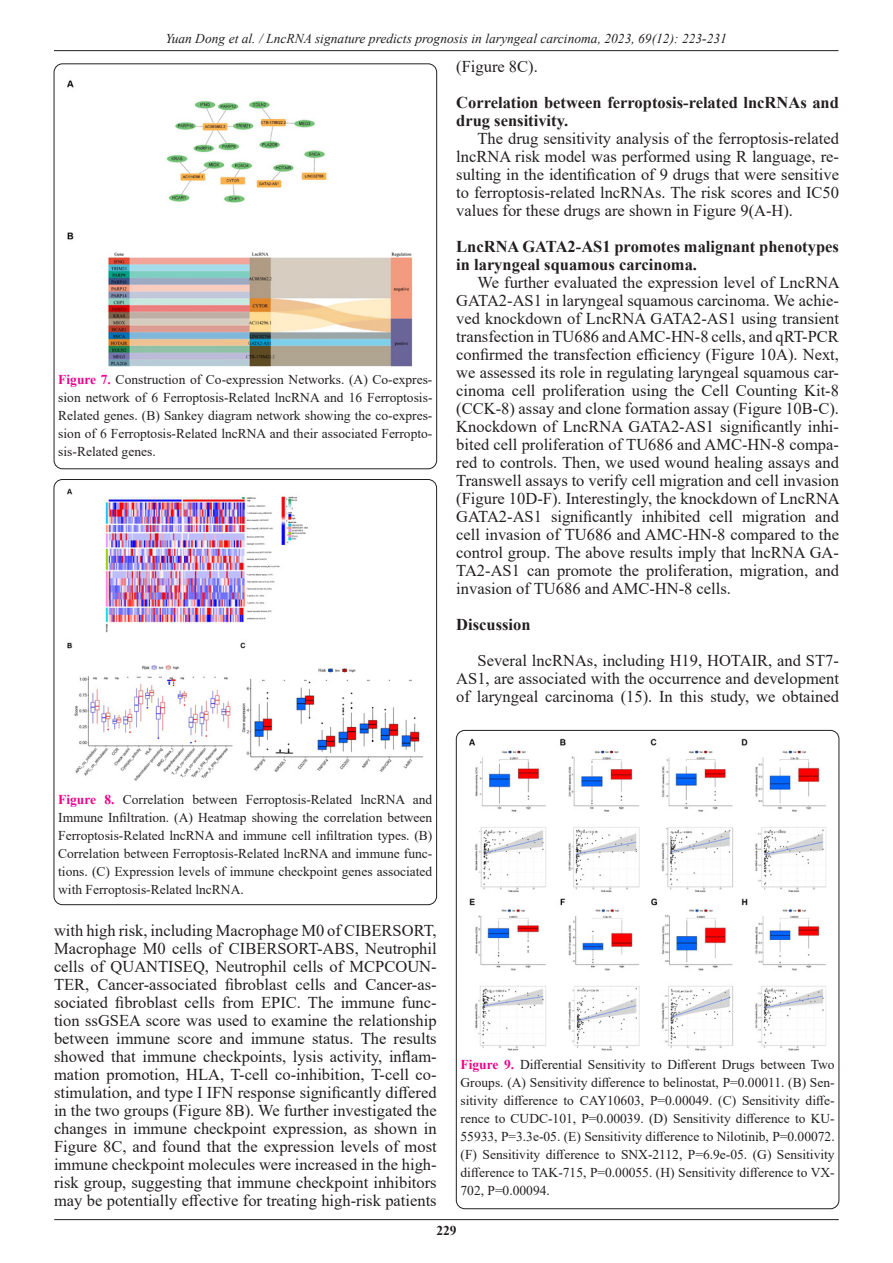
<style>
.page{position:relative;width:893px;height:1263px;background:#fff}
.page>*{position:absolute;margin:0;border:0;box-sizing:border-box;transform-origin:0 0}
.t1{font:16.5px/18px "Times New Roman";color:#231f20;text-align:justify}
.t2{font:700 16.5px/18px "Times New Roman";color:#231f20}
.t3{font:13.5px/18px "Times New Roman";color:#231f20;text-align:justify}
.t4{font:italic 13.5px "Times New Roman";color:#231f20}
.t5{font:700 13.5px "Times New Roman";color:#231f20}
.s1{font-weight:700;color:#ed028c}
</style>
<div class="page">
<hr style="left:54px;top:50px;width:784px;height:1px;background:#231f20">
<hr style="left:54px;top:1219px;width:785px;height:1px;background:#231f20">
<img style="left:67px;top:80px;width:346px;height:287px">
<img style="left:67px;top:488px;width:356px;height:293px">
<img style="left:469px;top:739px;width:357px;height:312px">
<p class="t4" style="left:165px;top:29px;width:563px">Yuan Dong et al. / LncRNA signature predicts prognosis in laryngeal carcinoma, 2023, 69(12): 223-231</p>
<p class="t3" style="left:58px;top:370px;width:376px"><span class="s1">Figure 7.</span> Construction of Co-expression Networks. (A) Co-expres&shy;sion network of 6 Ferroptosis-Related lncRNA and 16 Ferroptosis-Related genes. (B) Sankey diagram network showing the co-expres&shy;sion of 6 Ferroptosis-Related lncRNA and their associated Ferropto&shy;sis-Related genes.</p>
<p class="t1" style="left:456px;top:57px;width:83px">(Figure 8C).</p>
<p class="t2" style="left:456px;top:93px;width:384px">Correlation between ferroptosis-related lncRNAs and drug sensitivity.</p>
<p class="t1" style="left:456px;top:129px;width:384px;text-indent:21px">The drug sensitivity analysis of the ferroptosis-related lncRNA risk model was performed using R language, re&shy;sulting in the identification of 9 drugs that were sensitive to ferroptosis-related lncRNAs. The risk scores and IC50 values for these drugs are shown in Figure 9(A-H).</p>
<p class="t2" style="left:456px;top:237px;width:384px">LncRNA GATA2-AS1 promotes malignant phenotypes in laryngeal squamous carcinoma.</p>
<p class="t1" style="left:456px;top:273px;width:385px;text-indent:21px">We further evaluated the expression level of LncRNA GATA2-AS1 in laryngeal squamous carcinoma. We achie&shy;ved knockdown of LncRNA GATA2-AS1 using transient transfection in TU686 and AMC-HN-8 cells, and qRT-PCR confirmed the transfection efficiency (Figure 10A). Next, we assessed its role in regulating laryngeal squamous car&shy;cinoma cell proliferation using the Cell Counting Kit-8 (CCK-8) assay and clone formation assay (Figure 10B-C).<br>Knockdown of LncRNA GATA2-AS1 significantly inhi&shy;bited cell proliferation of TU686 and AMC-HN-8 compa&shy;red to controls. Then, we used wound healing assays and Transwell assays to verify cell migration and cell invasion (Figure 10D-F). Interestingly, the knockdown of LncRNA GATA2-AS1 significantly inhibited cell migration and cell invasion of TU686 and AMC-HN-8 compared to the control group. The above results imply that lncRNA GA-TA2-AS1 can promote the proliferation, migration, and invasion of TU686 and AMC-HN-8 cells.</p>
<p class="t2" style="left:456px;top:615px;width:76px">Discussion</p>
<p class="t1" style="left:456px;top:651px;width:384px;text-indent:21px">Several lncRNAs, including H19, HOTAIR, and ST7- AS1, are associated with the occurrence and development of laryngeal carcinoma (15). In this study, we obtained</p>
<p class="t3" style="left:58px;top:790px;width:376px"><span class="s1">Figure 8.</span> Correlation between Ferroptosis-Related lncRNA and Immune Infiltration. (A) Heatmap showing the correlation between Ferroptosis-Related lncRNA and immune cell infiltration types. (B)<br>Correlation between Ferroptosis-Related lncRNA and immune func&shy;tions. (C) Expression levels of immune checkpoint genes associated with Ferroptosis-Related lncRNA.</p>
<p class="t1" style="left:54px;top:921px;width:384px">with high risk, including Macrophage M0 of CIBERSORT, Macrophage M0 cells of CIBERSORT-ABS, Neutrophil cells of QUANTISEQ, Neutrophil cells of MCPCOUN-TER, Cancer-associated fibroblast cells and Cancer-as&shy;sociated fibroblast cells from EPIC. The immune func&shy;tion ssGSEA score was used to examine the relationship between immune score and immune status. The results showed that immune checkpoints, lysis activity, inflam&shy;mation promotion, HLA, T-cell co-inhibition, T-cell co&shy;stimulation, and type I IFN response significantly differed in the two groups (Figure 8B). We further investigated the changes in immune checkpoint expression, as shown in Figure 8C, and found that the expression levels of most immune checkpoint molecules were increased in the high&shy;risk group, suggesting that immune checkpoint inhibitors may be potentially effective for treating high-risk patients</p>
<p class="t3" style="left:460px;top:1055px;width:376px"><span class="s1">Figure 9.</span> Differential Sensitivity to Different Drugs between Two Groups. (A) Sensitivity difference to belinostat, P=0.00011. (B) Sen&shy;sitivity difference to CAY10603, P=0.00049. (C) Sensitivity diffe&shy;rence to CUDC-101, P=0.00039. (D) Sensitivity difference to KU-55933, P=3.3e-05. (E) Sensitivity difference to Nilotinib, P=0.00072. (F) Sensitivity difference to SNX-2112, P=6.9e-05. (G) Sensitivity difference to TAK-715, P=0.00055. (H) Sensitivity difference to VX-702, P=0.00094.</p>
<p class="t5" style="left:436px;top:1220px;width:22px">229</p>
</div>
